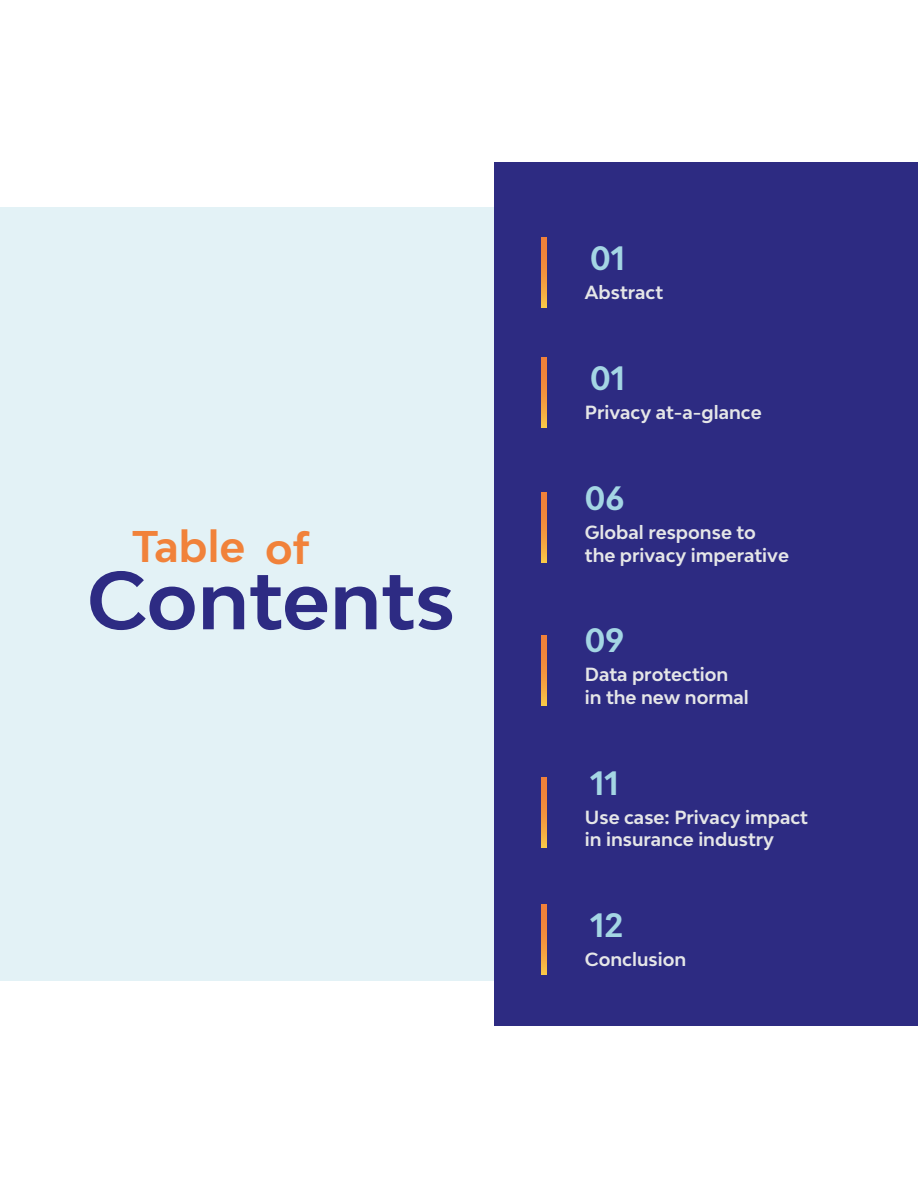
<style>
.page{position:relative;width:918px;height:1188px;background:#fff}
.page>*{position:absolute;margin:0;border:0;box-sizing:border-box;transform-origin:0 0}
.t1{font:700 77.7px "Bw Modelica";color:#2d2b83}
.t2{font:700 42px "Bw Modelica";color:#f1823a}
.t3{font:700 31.95px "Bw Modelica";color:#a4d6e4}
.t4{font:700 18px/22.5px "Bw Modelica";color:#e5e6e7}
</style>
<div class="page">
<div style="left:0;top:207px;width:918px;height:774px;background:#e3f2f6"></div>
<div style="left:494px;top:162px;width:424px;height:864px;background:#2d2b82"></div>
<svg style="left:542px;top:492px;width:5px;height:71px"></svg>
<svg style="left:542px;top:358px;width:5px;height:70px"></svg>
<svg style="left:542px;top:238px;width:5px;height:70px"></svg>
<svg style="left:542px;top:635px;width:5px;height:70px"></svg>
<svg style="left:542px;top:778px;width:5px;height:70px"></svg>
<svg style="left:542px;top:905px;width:5px;height:70px"></svg>
<h2 class="t2" style="left:132px;top:519px;width:115px">Table</h2>
<h1 class="t1" style="left:87px;top:550px;width:370px">Contents</h1>
<h2 class="t2" style="left:265px;top:521px;width:46px">of</h2>
<h3 class="t3" style="left:590px;top:237px;width:36px">01</h3>
<p class="t4" style="left:585px;top:281px;width:80px">Abstract</p>
<h3 class="t3" style="left:590px;top:357px;width:36px">01</h3>
<p class="t4" style="left:585px;top:401px;width:178px">Privacy at-a-glance</p>
<h3 class="t3" style="left:585px;top:477px;width:41px">06</h3>
<p class="t4" style="left:585px;top:521px;width:206px">Global response to the privacy imperative</p>
<h3 class="t3" style="left:585px;top:620px;width:41px">09</h3>
<p class="t4" style="left:585px;top:663px;width:165px">Data protection in the new normal</p>
<h3 class="t3" style="left:590px;top:762px;width:30px">11</h3>
<p class="t4" style="left:585px;top:805px;width:225px">Use case: Privacy impact in insurance industry</p>
<h3 class="t3" style="left:590px;top:904px;width:35px">12</h3>
<p class="t4" style="left:585px;top:948px;width:103px">Conclusion</p>
</div>
